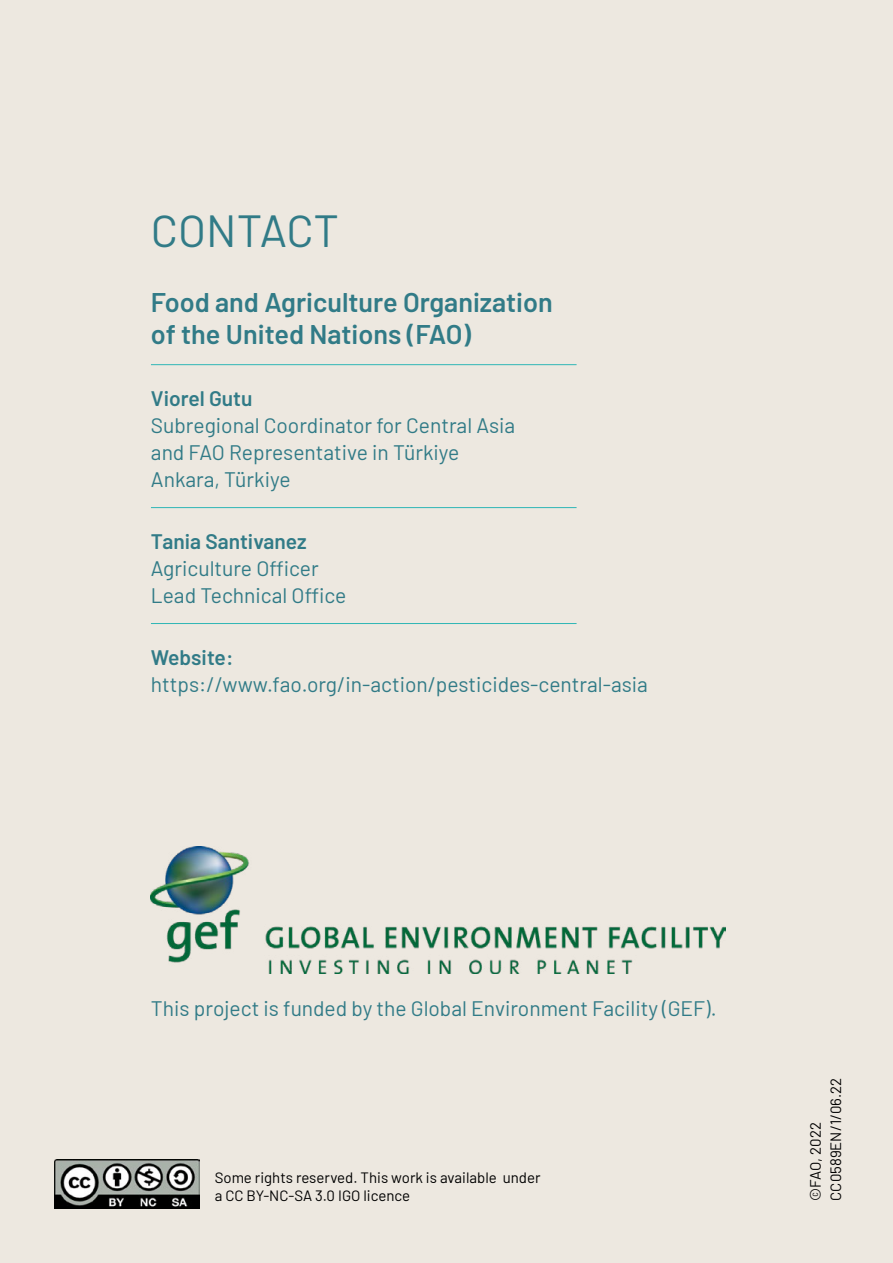
<style>
.page{position:relative;width:893px;height:1263px;background:#ede8e0}
.page>*{position:absolute;margin:0;border:0;box-sizing:border-box;transform-origin:0 0}
.t1{font:45px "Barlow";letter-spacing:-.005em;color:#317b87}
.t2{font:600 27px/32.4px "Barlow";color:#317b87}
.t3{font:21px/27px "Barlow";color:#317b87}
.t4{font:600 21px "Barlow";color:#317b87}
.t5{font:15px/18px "Barlow";color:#000}
</style>
<div class="page">
<img style="left:150px;top:846px;width:575px;height:127px">
<img style="left:54px;top:1159px;width:145px;height:50px">
<hr style="left:151px;top:364px;width:426px;height:1px;background:#2fb6b6">
<hr style="left:151px;top:507px;width:426px;height:1px;background:#2fb6b6">
<hr style="left:151px;top:623px;width:426px;height:1px;background:#2fb6b6">
<h1 class="t1" style="left:151px;top:198px;width:190px">CONTACT</h1>
<p class="t2" style="left:151px;top:284px;width:403px">Food and Agriculture Organization of the United Nations (FAO)</p>
<p class="t4" style="left:151px;top:383px;width:103px">Viorel Gutu</p>
<p class="t3" style="left:151px;top:410px;width:366px">Subregional Coordinator for Central Asia and FAO Representative in Türkiye<br>Ankara, Türkiye</p>
<p class="t4" style="left:151px;top:526px;width:157px">Tania Santivanez</p>
<p class="t3" style="left:151px;top:553px;width:197px">Agriculture Officer<br>Lead Technical Office</p>
<p class="t4" style="left:151px;top:642px;width:84px">Website:</p>
<p class="t3" style="left:151px;top:669px;width:498px">https://www.fao.org/in-action/pesticides-central-asia</p>
<p class="t3" style="left:151px;top:993px;width:567px">This project is funded by the Global Environment Facility (GEF).</p>
<p class="t5" style="left:215px;top:1167px;width:327px">Some rights reserved. This work is available under a CC BY-NC-SA 3.0 IGO licence</p>
<p class="t5" style="left:804px;top:1201px;width:124px;line-height:20px;rotate:-90deg">©FAO, 2022<br>CC0589EN/1/06.22</p>
</div>
